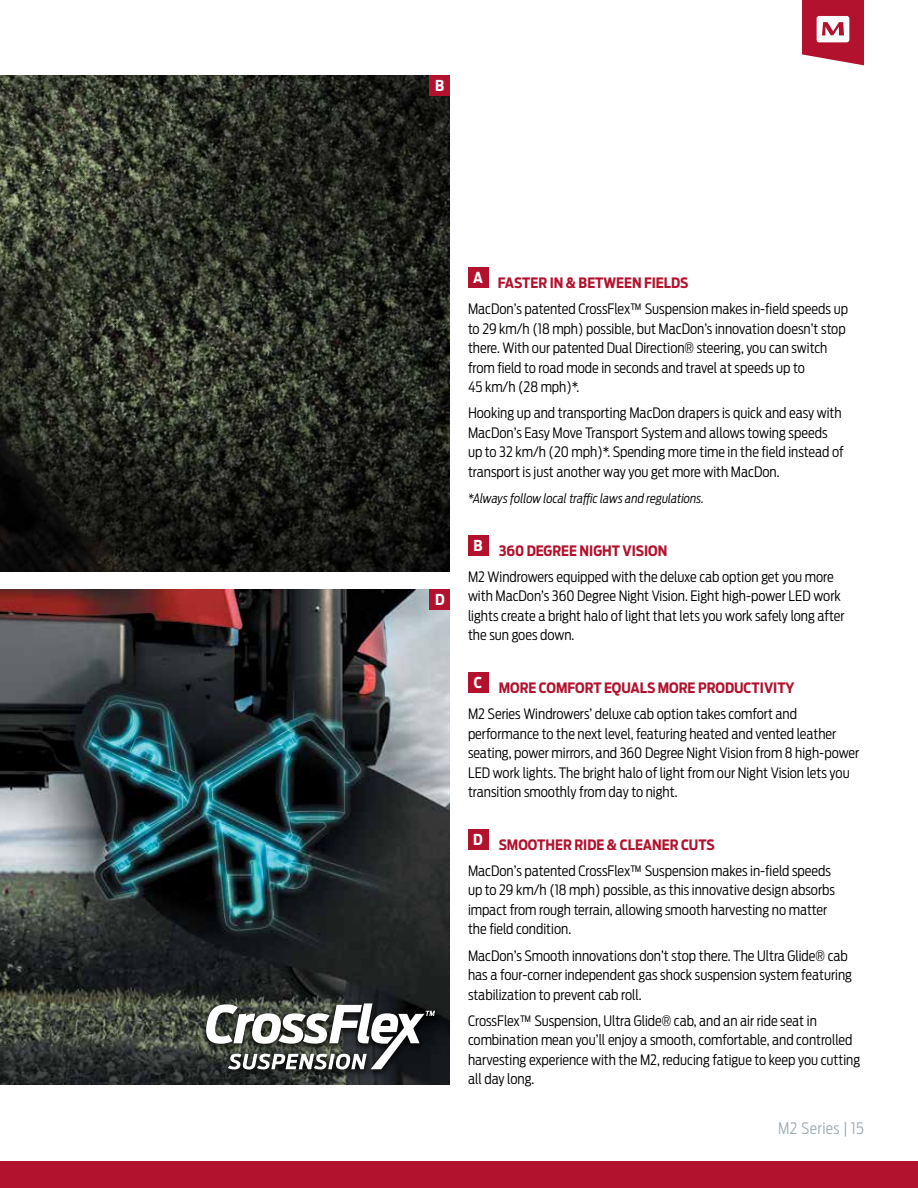
<style>
.page{position:relative;width:918px;height:1188px;background:#fff}
.page>*{position:absolute;margin:0;border:0;box-sizing:border-box;transform-origin:0 0}
.t1{font:300 15.75px "Antenna Cond";letter-spacing:.025em;color:#9eacb5}
.t2{font:700 15px "Antenna Cond";color:#fff}
.t3{font:300 14.25px/19.5px "Antenna Cond";color:#000}
.t4{font:italic 300 12.75px "Antenna Cond";color:#000}
.s1{font-weight:700;color:#b2122d}
</style>
<div class="page">
<svg style="left:802px;top:0;width:62px;height:65px"></svg>
<div style="left:0;top:1161px;width:918px;height:27px;background:#b2122d"></div>
<div style="left:468px;top:268px;width:20px;height:20px;background:#b2122d"></div>
<div style="left:468px;top:536px;width:20px;height:20px;background:#b2122d"></div>
<div style="left:468px;top:673px;width:20px;height:20px;background:#b2122d"></div>
<div style="left:468px;top:830px;width:20px;height:20px;background:#b2122d"></div>
<img style="left:0;top:76px;width:450px;height:496px">
<img style="left:0;top:589px;width:450px;height:495px">
<div style="left:430px;top:589px;width:20px;height:20px;background:#b2122d"></div>
<div style="left:430px;top:76px;width:20px;height:20px;background:#b2122d"></div>
<div style="left:199px;top:999px;width:243px;height:80px;background:#000;opacity:.75"></div>
<svg style="left:206px;top:1003px;width:229px;height:67px"></svg>
<p class="t2" style="left:435px;top:77px;width:11px">B</p>
<p class="t2" style="left:435px;top:590px;width:11px">D</p>
<p class="t3" style="left:468px;top:270px;width:382px;line-height:26.2px;text-indent:5px"><sup>A</sup> <span class="s1">FASTER IN &amp; BETWEEN FIELDS<br></span>MacDon’s patented CrossFlex™ Suspension makes in-field speeds up</p>
<p class="t3" style="left:468px;top:319px;width:379px">to 29 km/h (18 mph) possible, but MacDon’s innovation doesn’t stop there. With our patented Dual Direction® steering, you can switch from field to road mode in seconds and travel at speeds up to<br>45 km/h (28 mph)*.</p>
<p class="t3" style="left:468px;top:404px;width:377px">Hooking up and transporting MacDon drapers is quick and easy with MacDon’s Easy Move Transport System and allows towing speeds up to 32 km/h (20 mph)*. Spending more time in the field instead of transport is just another way you get more with MacDon.</p>
<p class="t4" style="left:468px;top:491px;width:238px">*Always follow local traffic laws and regulations.</p>
<p class="t3" style="left:468px;top:537px;width:367px;line-height:26.2px;text-indent:6px"><sup>B</sup> <span class="s1">360 DEGREE NIGHT VISION<br></span>M2 Windrowers equipped with the deluxe cab option get you more</p>
<p class="t3" style="left:468px;top:587px;width:378px">with MacDon’s 360 Degree Night Vision. Eight high-power LED work lights create a bright halo of light that lets you work safely long after the sun goes down.</p>
<p class="t3" style="left:468px;top:675px;width:331px;line-height:26.2px;text-align:center"><sup>C</sup> <span class="s1">MORE COMFORT EQUALS MORE PRODUCTIVITY<br></span>M2 Series Windrowers’ deluxe cab option takes comfort and</p>
<p class="t3" style="left:468px;top:724px;width:393px">performance to the next level, featuring heated and vented leather seating, power mirrors, and 360 Degree Night Vision from 8 high-power LED work lights. The bright halo of light from our Night Vision lets you transition smoothly from day to night.</p>
<p class="t3" style="left:468px;top:831px;width:365px;line-height:26.2px;text-indent:5px"><sup>D</sup> <span class="s1">SMOOTHER RIDE &amp; CLEANER CUTS<br></span>MacDon’s patented CrossFlex™ Suspension makes in-field speeds</p>
<p class="t3" style="left:468px;top:881px;width:368px">up to 29 km/h (18 mph) possible, as this innovative design absorbs impact from rough terrain, allowing smooth harvesting no matter the field condition.</p>
<p class="t3" style="left:468px;top:946px;width:386px">MacDon’s Smooth innovations don’t stop there. The Ultra Glide® cab has a four-corner independent gas shock suspension system featuring stabilization to prevent cab roll.</p>
<p class="t3" style="left:468px;top:1011px;width:394px">CrossFlex™ Suspension, Ultra Glide® cab, and an air ride seat in combination mean you’ll enjoy a smooth, comfortable, and controlled harvesting experience with the M2, reducing fatigue to keep you cutting all day long.</p>
<p class="t1" style="left:778px;top:1119px;width:87px">M2 Series | 15</p>
</div>
